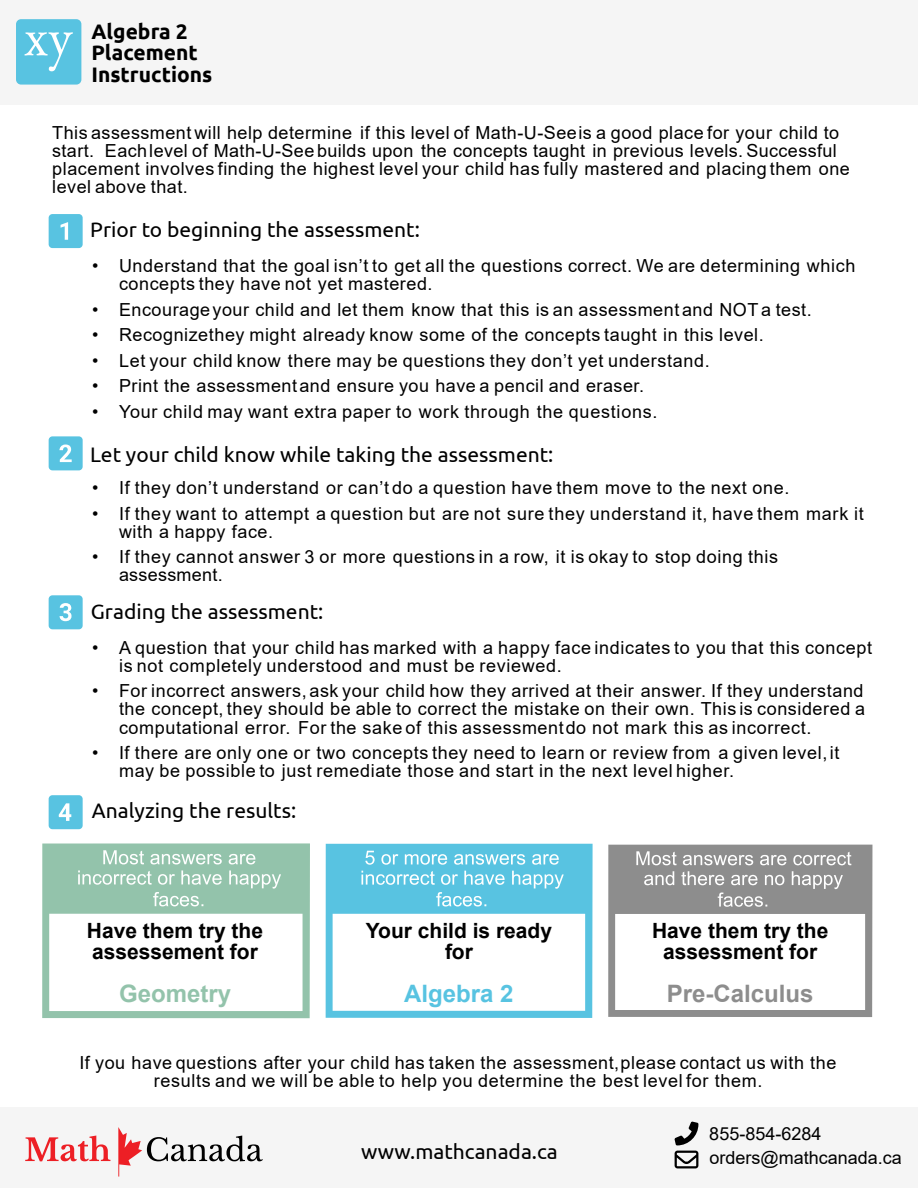
<style>
.page{position:relative;width:918px;height:1188px;background:#fff}
.page>*{position:absolute;margin:0;border:0;box-sizing:border-box;transform-origin:0 0}
.t1{font:700 24px "Arial";color:#8d8d8d}
.t2{font:700 24px "Arial";color:#58c3e1}
.t3{font:700 24px "Arial";color:#93c3ab}
.t4{font:21px "Ubuntu";color:#000}
.t5{font:700 21px/21.8px "Arial";color:#000;text-align:center}
.t6{font:700 21px/21.6px "Ubuntu";color:#000}
.t7{font:18px/18px "Arial";letter-spacing:.035em;color:#000}
.t8{font:18px "Arial";color:#000}
</style>
<div class="page">
<div style="left:0;top:1107px;width:918px;height:81px;background:#f5f5f5"></div>
<svg style="left:675px;top:1151px;width:23px;height:17px"></svg>
<svg style="left:674px;top:1122px;width:24px;height:23px"></svg>
<svg style="left:25px;top:1136px;width:85px;height:25px"></svg>
<svg style="left:118px;top:1127px;width:145px;height:50px"></svg>
<svg style="left:49px;top:795px;width:34px;height:34px"></svg>
<svg style="left:49px;top:595px;width:34px;height:34px"></svg>
<svg style="left:49px;top:436px;width:34px;height:34px"></svg>
<svg style="left:49px;top:214px;width:34px;height:34px"></svg>
<div style="left:0;top:0;width:918px;height:105px;background:#f5f5f5"></div>
<svg style="left:608px;top:845px;width:264px;height:172px"></svg>
<svg style="left:326px;top:844px;width:266px;height:174px"></svg>
<svg style="left:42px;top:844px;width:268px;height:174px"></svg>
<div style="left:16px;top:19px;width:65px;height:66px;background:#58c3e1;border-radius:5px"></div>
<svg style="left:24px;top:32px;width:49px;height:39px"></svg>
<p class="t6" style="left:91px;top:22px;width:122px">Algebra 2<br>Placement<br>Instructions</p>
<p class="t7" style="left:52px;top:125px;width:799px">This assessment will help determine if this level of Math-U-Seeis a good place for your child to start. Eachlevel of Math-U-See builds upon the concepts taught in previous levels. Successful placement involves finding the highest level your child has fully mastered and placing them one level above that.</p>
<p class="t4" style="left:90px;top:221px;width:331px">Prior to beginning the assessment:</p>
<p class="t7" style="left:119px;top:258px;width:738px;text-indent:-27px">• Understand that the goal isn’t to get all the questions correct. We are determining which concepts they have not yet mastered.</p>
<p class="t7" style="left:92px;top:302px;width:721px">• Encourageyour child and let them know that this is an assessment and NOT a test.</p>
<p class="t7" style="left:92px;top:327px;width:673px">• Recognizethey might already know some of the concepts taught in this level.</p>
<p class="t7" style="left:92px;top:353px;width:619px">• Let your child know there may be questions they don’t yet understand.</p>
<p class="t7" style="left:92px;top:378px;width:554px">• Print the assessmentand ensure you have a pencil and eraser.</p>
<p class="t7" style="left:92px;top:404px;width:567px">• Your child may want extra paper to work through the questions.</p>
<p class="t4" style="left:90px;top:445px;width:465px">Let your child know while taking the assessment:</p>
<p class="t7" style="left:92px;top:480px;width:699px">• If they don’t understand or can’t do a question have them move to the next one.</p>
<p class="t7" style="left:119px;top:506px;width:746px;text-indent:-27px">• If they want to attempt a question but are not sure they understand it, have them mark it with a happy face.</p>
<p class="t7" style="left:119px;top:549px;width:661px;text-indent:-27px">• If they cannot answer 3 or more questions in a row, it is okay to stop doing this assessment.</p>
<p class="t4" style="left:91px;top:602px;width:234px">Grading the assessment:</p>
<p class="t7" style="left:119px;top:640px;width:755px;text-indent:-27px">• A question that your child has marked with a happy face indicates to you that this concept is not completely understood and must be reviewed.</p>
<p class="t7" style="left:119px;top:683px;width:748px;text-align:justify;text-indent:-27px">• For incorrect answers, ask your child how they arrived at their answer. If they understand the concept, they should be able to correct the mistake on their own. This is considered a computational error. For the sake of this assessmentdo not mark this as incorrect.</p>
<p class="t7" style="left:119px;top:746px;width:722px;text-indent:-27px">• If there are only one or two concepts they need to learn or review from a given level,it may be possible to just remediate those and start in the next level higher.</p>
<p class="t4" style="left:92px;top:802px;width:206px">Analyzing the results:</p>
<p class="t5" style="left:87px;top:921px;width:178px;text-align:left">Have them try the assessement for</p>
<h1 class="t3" style="left:119px;top:985px;width:114px">Geometry</h1>
<p class="t5" style="left:366px;top:921px;width:188px">Your child is ready for</p>
<h1 class="t2" style="left:404px;top:985px;width:111px">Algebra 2</h1>
<p class="t5" style="left:652px;top:921px;width:178px">Have them try the assessment for</p>
<h1 class="t1" style="left:667px;top:985px;width:148px">Pre-Calculus</h1>
<p class="t7" style="left:79px;top:1055px;width:758px;text-align:center">If you have questions after your child has taken the assessment,please contact us with the results and we will be able to help you determine the best level for them.</p>
<p class="t4" style="left:361px;top:1143px;width:198px">www.mathcanada.ca</p>
<p class="t8" style="left:709px;top:1127px;width:114px">855-854-6284</p>
<p class="t8" style="left:709px;top:1151px;width:194px">orders@mathcanada.ca</p>
</div>
